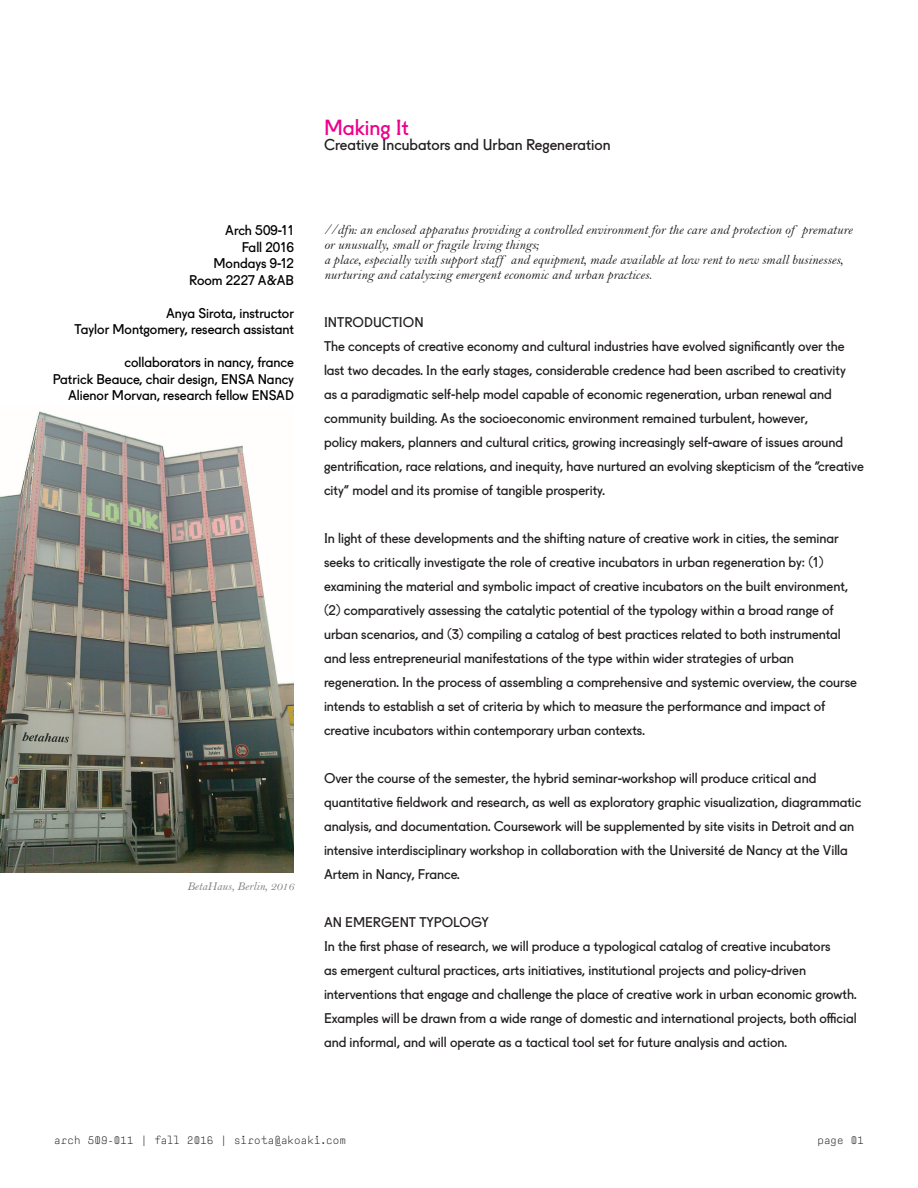
<style>
.page{position:relative;width:918px;height:1188px;background:#fff}
.page>*{position:absolute;margin:0;border:0;box-sizing:border-box;transform-origin:0 0}
.t1{font:21px "Fugue";color:#ed028c}
.t2{font:15px "Fugue";color:#231f20}
.t3{font:13.5px/24px "Fugue";color:#231f20}
.t4{font:13.5px/15px "Bell MT Italic";color:#231f20}
.t5{font:13.5px/16.5px "Fugue";color:#000;text-align:right}
.t6{font:12px "Septima";letter-spacing:.015em;color:#231f20}
.t7{font:12px "Bell MT Italic";color:#808384}
</style>
<div class="page">
<img style="left:0;top:411px;width:294px;height:462px">
<p class="t5" style="left:189px;top:221px;width:106px">Arch 509-11<br>Fall 2016<br>Mondays 9-12<br>Room 2227 A&amp;AB</p>
<p class="t5" style="left:75px;top:303px;width:221px">Anya Sirota, instructor<br>Taylor Montgomery, research assistant</p>
<p class="t5" style="left:53px;top:353px;width:243px">collaborators in nancy, france<br>Patrick Beauce, chair design, ENSA Nancy<br>Alienor Morvan, research fellow ENSAD</p>
<p class="t7" style="left:187px;top:879px;width:108px">BetaHaus, Berlin, 2016</p>
<h1 class="t1" style="left:324px;top:111px;width:86px">Making It</h1>
<p class="t2" style="left:324px;top:133px;width:288px">Creative Incubators and Urban Regeneration</p>
<p class="t4" style="left:324px;top:222px;width:530px">//dfn: an enclosed apparatus providing a controlled environment for the care and protection of premature or unusually, small or fragile living things;<br>a place, especially with support staff and equipment, made available at low rent to new small businesses, nurturing and catalyzing emergent economic and urban practices.</p>
<p class="t3" style="left:324px;top:309px;width:542px">INTRODUCTION<br>The concepts of creative economy and cultural industries have evolved significantly over the last two decades. In the early stages, considerable credence had been ascribed to creativity<br>as a paradigmatic self-help model capable of economic regeneration, urban renewal and community building. As the socioeconomic environment remained turbulent, however,<br>policy makers, planners and cultural critics, growing increasingly self-aware of issues around gentrification, race relations, and inequity, have nurtured an evolving skepticism of the “creative city” model and its promise of tangible prosperity.</p>
<p class="t3" style="left:324px;top:525px;width:534px">In light of these developments and the shifting nature of creative work in cities, the seminar seeks to critically investigate the role of creative incubators in urban regeneration by: (1) examining the material and symbolic impact of creative incubators on the built environment, (2) comparatively assessing the catalytic potential of the typology within a broad range of urban scenarios, and (3) compiling a catalog of best practices related to both instrumental and less entrepreneurial manifestations of the type within wider strategies of urban regeneration. In the process of assembling a comprehensive and systemic overview, the course intends to establish a set of criteria by which to measure the performance and impact of creative incubators within contemporary urban contexts.</p>
<p class="t3" style="left:324px;top:765px;width:539px">Over the course of the semester, the hybrid seminar-workshop will produce critical and quantitative fieldwork and research, as well as exploratory graphic visualization, diagrammatic analysis, and documentation. Coursework will be supplemented by site visits in Detroit and an intensive interdisciplinary workshop in collaboration with the Université de Nancy at the Villa Artem in Nancy, France.</p>
<p class="t3" style="left:324px;top:909px;width:534px">AN EMERGENT TYPOLOGY<br>In the first phase of research, we will produce a typological catalog of creative incubators<br>as emergent cultural practices, arts initiatives, institutional projects and policy-driven interventions that engage and challenge the place of creative work in urban economic growth.<br>Examples will be drawn from a wide range of domestic and international projects, both official and informal, and will operate as a tactical tool set for future analysis and action.</p>
<p class="t6" style="left:54px;top:1133px;width:294px">arch 509-011 | fall 2016 | sirota@akoaki.com</p>
<p class="t6" style="left:817px;top:1133px;width:48px">page 01</p>
</div>
